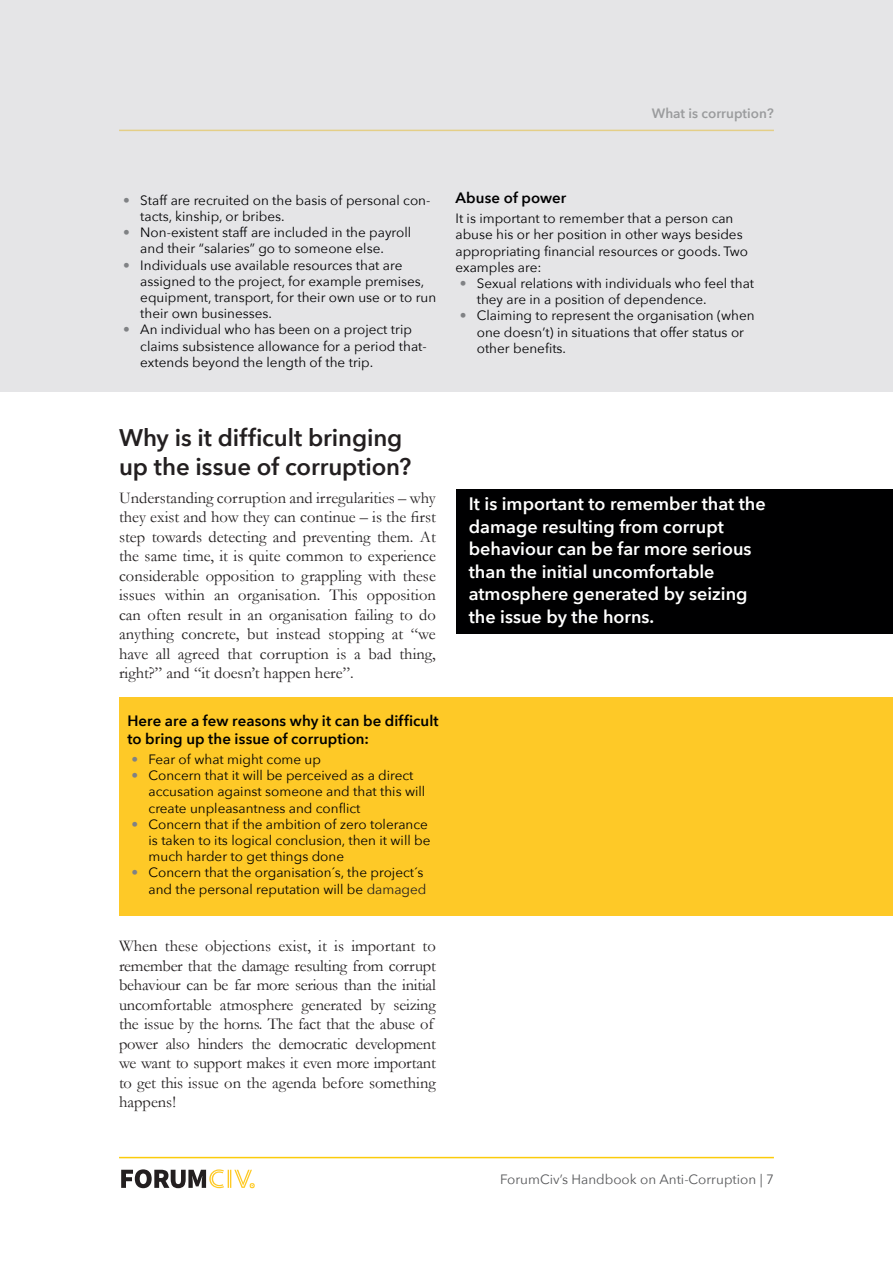
<style>
.page{position:relative;width:893px;height:1263px;background:#fff}
.page>*{position:absolute;margin:0;border:0;box-sizing:border-box;transform-origin:0 0}
.Rubrik_2{font:600 24px/28.8px "Avenir Next LT Pro";letter-spacing:-.005em;color:#231f20}
.Rubrik_4{font:600 18px/22.5px "Avenir Next LT Pro";color:#fff}
.Brödtext__Utan_indra{font:16.5px/19.5px "Garamond";letter-spacing:-.015em;color:#231f20;text-align:justify}
.Rubrik_5{font:600 15px/18px "Avenir Next LT Pro";letter-spacing:.005em;color:#000001}
.Fakta_svart{font:13.5px/16.2px "Avenir Next";color:#000002}
.t1{font:13.5px "Avenir Next";color:#57585a}
.t2{font:600 13.5px "Avenir Next";color:#57585a}
.s1{color:#808285}
.s2{color:#231f20}
</style>
<div class="page">
<svg style="left:121px;top:1169px;width:134px;height:19px"></svg>
<hr style="left:119px;top:1157px;width:655px;height:1px;background:#fccc0a">
<div style="left:119px;top:697px;width:774px;height:219px;background:#fec927"></div>
<div style="left:0;top:0;width:893px;height:392px;background:#e5e5e7"></div>
<div style="left:457px;top:489px;width:436px;height:145px;background:#000001"></div>
<p class="t2" style="left:652px;top:102px;width:124px">What is corruption?</p>
<p class="Fakta_svart" style="left:140px;top:191px;width:292px;text-indent:-17px"><span class="s1">•</span> Staff are recruited on the basis of personal con&shy;tacts, kinship, or bribes.</p>
<p class="Fakta_svart" style="left:140px;top:224px;width:272px;text-indent:-17px"><span class="s1">•</span> Non-existent staff are included in the payroll and their “salaries” go to someone else.</p>
<p class="Fakta_svart" style="left:140px;top:256px;width:297px;text-indent:-17px"><span class="s1">•</span> Individuals use available resources that are assigned to the project, for example premises, equipment, transport, for their own use or to run their own businesses.</p>
<p class="Fakta_svart" style="left:140px;top:321px;width:288px;text-indent:-17px"><span class="s1">•</span> An individual who has been on a project trip claims subsistence allowance for a period that&shy;extends beyond the length of the trip.</p>
<p class="Rubrik_5" style="left:455px;top:188px;width:112px">Abuse of power</p>
<p class="Fakta_svart" style="left:455px;top:210px;width:294px">It is important to remember that a person can abuse his or her position in other ways besides appropriating financial resources or goods. Two examples are:</p>
<p class="Fakta_svart" style="left:477px;top:275px;width:279px;text-indent:-17px"><span class="s1">•</span> Sexual relations with individuals who feel that they are in a position of dependence.</p>
<p class="Fakta_svart" style="left:477px;top:307px;width:279px;text-indent:-17px"><span class="s1">•</span> Claiming to represent the organisation (when one doesn’t) in situations that offer status or other benefits.</p>
<p class="Rubrik_2" style="left:119px;top:423px;width:294px">Why is it difficult bringing up the issue of corruption?</p>
<p class="Brödtext__Utan_indra" style="left:119px;top:487px;width:318px">Understanding corruption and irregularities – why they exist and how they can continue – is the first step towards detecting and preventing them. At the same time, it is quite common to experience considerable opposition to grappling with these issues within an organisation. This opposition can often result in an organisation failing to do anything concrete, but instead stopping at “we have all agreed that corruption is a bad thing, right?” and “it doesn’t happen here”.</p>
<p class="Rubrik_5" style="left:127px;top:711px;width:313px">Here are a few reasons why it can be difficult to bring up the issue of corruption:</p>
<p class="Fakta_svart" style="left:132px;top:751px;width:191px"><span class="s1">•</span> Fear of what might come up</p>
<p class="Fakta_svart" style="left:149px;top:767px;width:278px;text-indent:-17px"><span class="s1">•</span> Concern that it will be perceived as a direct accusation against someone and that this will create unpleasantness and conflict</p>
<p class="Fakta_svart" style="left:149px;top:815px;width:283px;text-indent:-17px"><span class="s1">•</span> Concern that if the ambition of zero tolerance is taken to its logical conclusion, then it will be much harder to get things done</p>
<p class="Fakta_svart" style="left:132px;top:864px;width:296px;text-align:right"><span class="s1">•</span> Concern that the organisation´s, the project´s and the personal reputation will be <span class="s2">damaged</span></p>
<p class="Brödtext__Utan_indra" style="left:119px;top:936px;width:318px;text-align:left">When these objections exist, it is important to remember that the damage resulting from corrupt behaviour can be far more serious than the initial uncomfortable atmosphere generated by seizing the issue by the horns. The fact that the abuse of power also hinders the democratic development we want to support makes it even more important to get this issue on the agenda before something happens!</p>
<p class="Rubrik_4" style="left:469px;top:492px;width:298px">It is important to remember that the damage resulting from corrupt behaviour can be far more serious than the initial uncomfortable atmosphere generated by seizing the issue by the horns.</p>
<p class="t1" style="left:500px;top:1168px;width:275px">ForumCiv’s Handbook on Anti-Corruption | 7</p>
</div>
